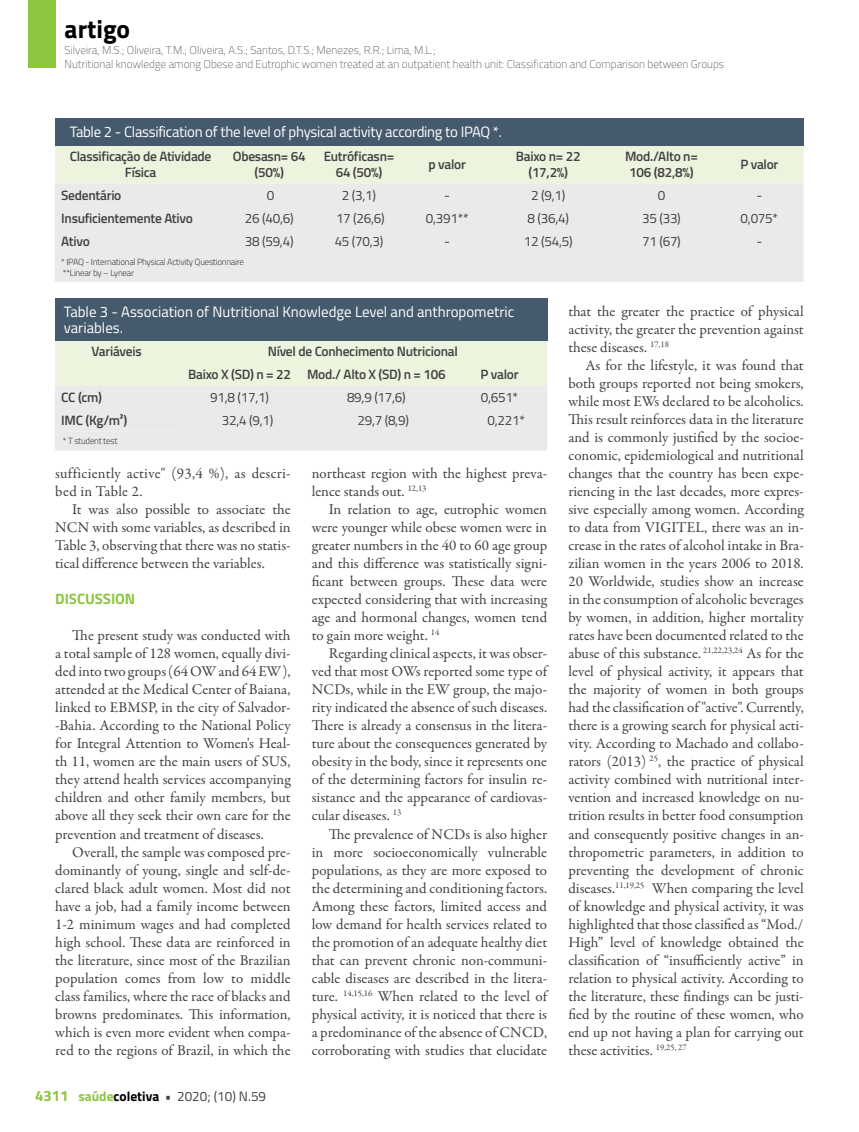
<style>
.page{position:relative;width:859px;height:1132px;background:#fff}
.page>*{position:absolute;margin:0;border:0;box-sizing:border-box;transform-origin:0 0}
.t1{font:700 25.5px "Titillium";color:#000}
.t2{font:15px/18px "Garamond Premr Pro";color:#414042;text-align:justify}
.t3{font:15px/16.5px "Titillium";letter-spacing:-.01em;color:#fff}
.t4{font:15px/18px "Garamond Premr Pro";letter-spacing:.02em;color:#414042}
.t5{font:700 15px "Titillium";letter-spacing:-.005em;color:#8dc63f}
.t6{font:600 13.5px/16.2px "Titillium";letter-spacing:-.02em;color:#414042;text-align:center}
.t7{font:13.5px "Titillium";letter-spacing:-.02em;color:#414042}
.t8{font:100 11.25px/13.5px "Titillium";color:#414042}
.t9{font:300 9px/10.8px "Titillium";letter-spacing:-.03em;color:#414042}
.s1{font-weight:700;font-size:15px;color:#8dc63f}
.s2{font-weight:700;color:#8dc63f}
.s3{font-weight:700;color:#000}
.s4{font-weight:700}
</style>
<div class="page">
<div style="left:28px;top:0;width:27px;height:68px;background:#8dc63f"></div>
<svg style="left:55px;top:341px;width:492px;height:109px;background:#eaeee6"></svg>
<div style="left:55px;top:408px;width:123px;height:23px;background:#eaeaec"></div>
<div style="left:55px;top:298px;width:492px;height:43px;background:#455a6c"></div>
<div style="left:55px;top:146px;width:749px;height:37px;background:#ecf4de"></div>
<div style="left:55px;top:183px;width:749px;height:99px;background:#eaeaec"></div>
<div style="left:55px;top:206px;width:171px;height:46px;background:#eaeaec"></div>
<div style="left:55px;top:118px;width:749px;height:28px;background:#455a6c"></div>
<h1 class="t1" style="left:65px;top:10px;width:67px">artigo</h1>
<p class="t8" style="left:65px;top:43px;width:661px">Silveira, M.S.; Oliveira, T.M.; Oliveira, A.S.; Santos, D.T.S.; Menezes, R.R.; Lima, M.L.;<br>Nutritional knowledge among Obese and Eutrophic women treated at an outpatient health unit: Classification and Comparison between Groups</p>
<p class="t3" style="left:70px;top:122px;width:434px">Table 2 - Classification of the level of physical activity according to IPAQ *.</p>
<p class="t6" style="left:70px;top:148px;width:143px">Classificação de Atividade<br>Física</p>
<p class="t6" style="left:233px;top:148px;width:74px">Obesasn= 64 (50%)</p>
<p class="t6" style="left:324px;top:148px;width:72px">Eutróficasn=<br>64 (50%)</p>
<p class="t6" style="left:429px;top:156px;width:39px">p valor</p>
<p class="t6" style="left:516px;top:148px;width:66px">Baixo n= 22 (17,2%)</p>
<p class="t6" style="left:625px;top:148px;width:74px">Mod./Alto n=<br>106 (82,8%)</p>
<p class="t6" style="left:740px;top:156px;width:40px">P valor</p>
<p class="t6" style="left:61px;top:186px;width:62px">Sedentário</p>
<p class="t7" style="left:267px;top:185px;width:9px">0</p>
<p class="t7" style="left:342px;top:185px;width:36px">2 (3,1)</p>
<p class="t7" style="left:444px;top:185px;width:7px">-</p>
<p class="t7" style="left:531px;top:185px;width:36px">2 (9,1)</p>
<p class="t7" style="left:658px;top:185px;width:9px">0</p>
<p class="t7" style="left:756px;top:185px;width:7px">-</p>
<p class="t6" style="left:61px;top:209px;width:133px">Insuficientemente Ativo</p>
<p class="t7" style="left:245px;top:208px;width:50px">26 (40,6)</p>
<p class="t7" style="left:336px;top:208px;width:50px">17 (26,6)</p>
<p class="t7" style="left:426px;top:208px;width:44px">0,391**</p>
<p class="t7" style="left:527px;top:208px;width:43px">8 (36,4)</p>
<p class="t7" style="left:642px;top:208px;width:40px">35 (33)</p>
<p class="t7" style="left:741px;top:208px;width:39px">0,075*</p>
<p class="t6" style="left:61px;top:232px;width:30px">Ativo</p>
<p class="t7" style="left:245px;top:231px;width:50px">38 (59,4)</p>
<p class="t7" style="left:335px;top:231px;width:50px">45 (70,3)</p>
<p class="t7" style="left:444px;top:231px;width:7px">-</p>
<p class="t7" style="left:524px;top:231px;width:50px">12 (54,5)</p>
<p class="t7" style="left:642px;top:231px;width:40px">71 (67)</p>
<p class="t7" style="left:756px;top:231px;width:7px">-</p>
<p class="t9" style="left:61px;top:256px;width:184px">* IPAQ - International Physical Activity Questionnaire **Linear by – Lynear</p>
<p class="t3" style="left:64px;top:302px;width:452px">Table 3 - Association of Nutritional Knowledge Level and anthropometric variables.</p>
<p class="t6" style="left:92px;top:343px;width:52px">Variáveis</p>
<p class="t6" style="left:188px;top:339px;width:271px;line-height:23px;text-align:left;text-indent:80px">Nível de Conhecimento Nutricional<br>Baixo X (SD) n = 22 Mod./ Alto X (SD) n = 106</p>
<p class="t6" style="left:480px;top:365px;width:40px">P valor</p>
<p class="t6" style="left:61px;top:388px;width:42px">CC (cm)</p>
<p class="t7" style="left:210px;top:387px;width:60px">91,8 (17,1)</p>
<p class="t7" style="left:347px;top:387px;width:60px">89,9 (17,6)</p>
<p class="t7" style="left:481px;top:387px;width:39px">0,651*</p>
<p class="t6" style="left:61px;top:411px;width:68px">IMC (Kg/m²)</p>
<p class="t7" style="left:222px;top:410px;width:53px">32,4 (9,1)</p>
<p class="t7" style="left:357px;top:410px;width:53px">29,7 (8,9)</p>
<p class="t7" style="left:487px;top:410px;width:39px">0,221*</p>
<p class="t9" style="left:63px;top:435px;width:56px">* T student test</p>
<p class="t4" style="left:55px;top:464px;width:237px">sufficiently active" (93,4 %), as descri&shy;bed in Table 2.</p>
<p class="t2" style="left:55px;top:500px;width:237px;text-indent:17px">It was also possible to associate the NCN with some variables, as described in Table 3, observing that there was no statis&shy;tical difference between the variables.</p>
<p class="t5" style="left:55px;top:587px;width:82px">DISCUSSION</p>
<p class="t2" style="left:55px;top:626px;width:237px;text-indent:17px">The present study was conducted with a total sample of 128 women, equally divi&shy;ded into two groups (64 OW and 64 EW), attended at the Medical Center of Baiana, linked to EBMSP, in the city of Salvador--Bahia. According to the National Policy for Integral Attention to Women's Heal&shy;th 11, women are the main users of SUS, they attend health services accompanying children and other family members, but above all they seek their own care for the prevention and treatment of diseases.</p>
<p class="t2" style="left:55px;top:842px;width:237px;text-indent:17px">Overall, the sample was composed pre&shy;dominantly of young, single and self-de&shy;clared black adult women. Most did not have a job, had a family income between 1-2 minimum wages and had completed high school. These data are reinforced in the literature, since most of the Brazilian population comes from low to middle class families, where the race of blacks and browns predominates. This information, which is even more evident when compa&shy;red to the regions of Brazil, in which the</p>
<p class="t7" style="left:35px;top:1086px;width:233px"><span class="s1">4311</span> <span class="s2">saúde</span><span class="s3">coletiva</span> <span class="s4">•</span> 2020; (10) N.59</p>
<p class="t2" style="left:312px;top:464px;width:237px">northeast region with the highest preva&shy;lence stands out. <sup>12,13</sup></p>
<p class="t2" style="left:312px;top:500px;width:237px;text-indent:17px">In relation to age, eutrophic women were younger while obese women were in greater numbers in the 40 to 60 age group and this difference was statistically signi&shy;ficant between groups. These data were expected considering that with increasing age and hormonal changes, women tend to gain more weight. <sup>14</sup></p>
<p class="t2" style="left:312px;top:644px;width:237px;text-indent:17px">Regarding clinical aspects, it was obser&shy;ved that most OWs reported some type of NCDs, while in the EW group, the majo&shy;rity indicated the absence of such diseases.<br>There is already a consensus in the litera&shy;ture about the consequences generated by obesity in the body, since it represents one of the determining factors for insulin re&shy;sistance and the appearance of cardiovas&shy;cular diseases. <sup>13</sup></p>
<p class="t2" style="left:312px;top:824px;width:237px;text-indent:17px">The prevalence of NCDs is also higher in more socioeconomically vulnerable populations, as they are more exposed to the determining and conditioning factors.<br>Among these factors, limited access and low demand for health services related to the promotion of an adequate healthy diet that can prevent chronic non-communi&shy;cable diseases are described in the litera&shy;ture. <sup>14,15,16</sup> When related to the level of physical activity, it is noticed that there is a predominance of the absence of CNCD, corroborating with studies that elucidate</p>
<p class="t2" style="left:568px;top:302px;width:237px">that the greater the practice of physical activity, the greater the prevention against these diseases. <sup>17,18</sup></p>
<p class="t2" style="left:568px;top:356px;width:237px;text-indent:17px">As for the lifestyle, it was found that both groups reported not being smokers, while most EWs declared to be alcoholics.<br>This result reinforces data in the literature and is commonly justified by the socioe&shy;conomic, epidemiological and nutritional changes that the country has been expe&shy;riencing in the last decades, more expres&shy;sive especially among women. According to data from VIGITEL, there was an in&shy;crease in the rates of alcohol intake in Bra&shy;zilian women in the years 2006 to 2018.<br>20 Worldwide, studies show an increase in the consumption of alcoholic beverages by women, in addition, higher mortality rates have been documented related to the abuse of this substance. <sup>21,22,23,24</sup> As for the level of physical activity, it appears that the majority of women in both groups had the classification of "active". Currently, there is a growing search for physical acti&shy;vity. According to Machado and collabo&shy;rators (2013) <sup>25</sup>, the practice of physical activity combined with nutritional inter&shy;vention and increased knowledge on nu&shy;trition results in better food consumption and consequently positive changes in an&shy;thropometric parameters, in addition to preventing the development of chronic diseases.<sup>11,19,25</sup> When comparing the level of knowledge and physical activity, it was highlighted that those classified as “Mod./ High” level of knowledge obtained the classification of “insufficiently active” in relation to physical activity. According to the literature, these findings can be justi&shy;fied by the routine of these women, who end up not having a plan for carrying out these activities. <sup>19,25,</sup> <sup>27</sup></p>
</div>
